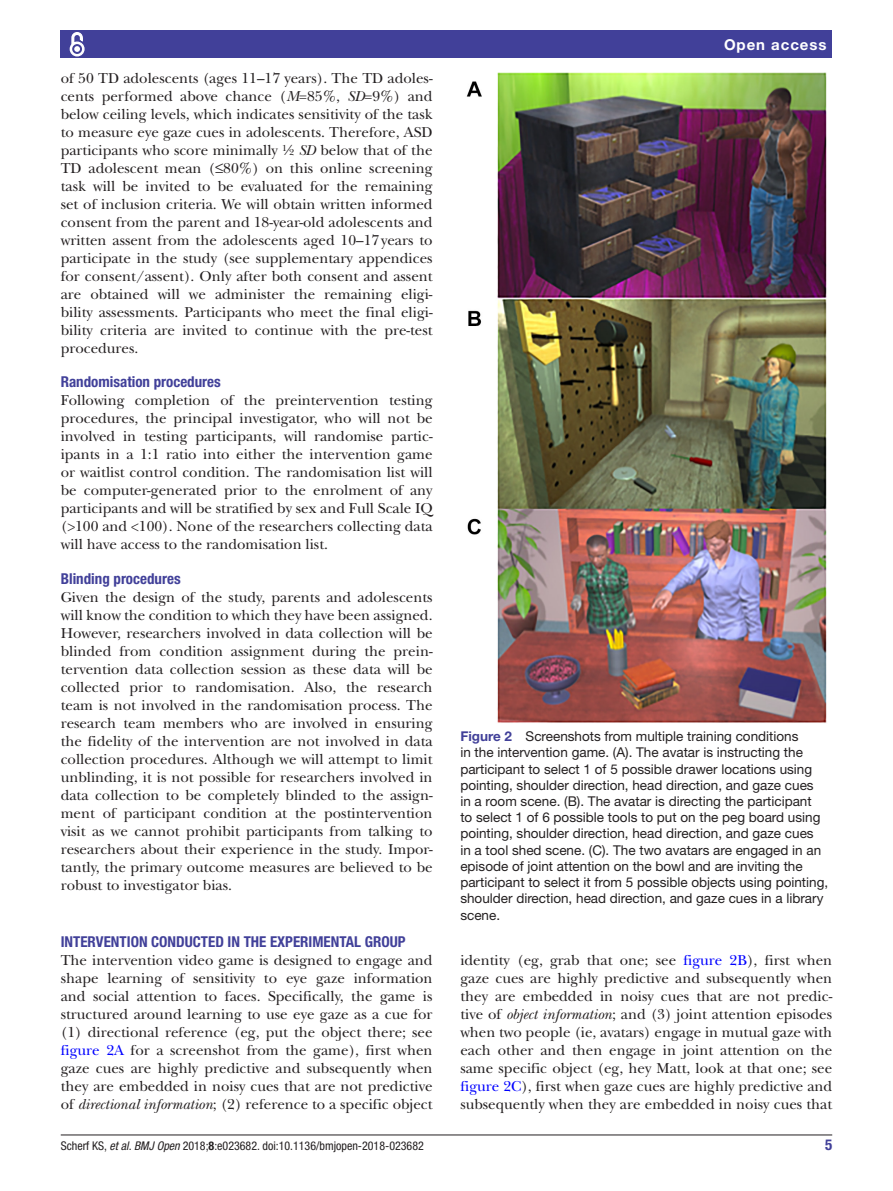
<style>
.page{position:relative;width:893px;height:1191px;background:#fff}
.page>*{position:absolute;margin:0;border:0;box-sizing:border-box;transform-origin:0 0}
.t1{font:15px/18px "New Baskerville";color:#231f20;text-align:justify}
.t2{font:700 condensed 15px "Helvetica Neue LT Std";color:#414099}
.t3{font:700 15px "Helvetica Neue LT Std";letter-spacing:.065em;color:#fff}
.t4{font:13.5px/16.2px "Helvetica Neue LT Std";color:#231f20}
.t5{font:condensed 12px "Helvetica Neue LT Std";color:#231f20}
.s1{font-style:italic}
.s2{font-weight:700;color:#414099}
.s3{color:#00f}
.s4{font-weight:700}
</style>
<div class="page">
<hr style="left:61px;top:1134px;width:771px;height:1px;background:#231f20">
<div style="left:61px;top:31px;width:771px;height:27px;background:#414099"></div>
<svg style="left:69px;top:32px;width:16px;height:25px"></svg>
<img style="left:466px;top:73px;width:361px;height:650px">
<p class="t1" style="left:61px;top:69px;width:373px">of 50 TD adolescents (ages 11–17 years). The TD adoles&shy;cents performed above chance (<span class="s1">M</span>=85%, <span class="s1">SD</span>=9%) and below ceiling levels, which indicates sensitivity of the task to measure eye gaze cues in adolescents. Therefore, ASD participants who score minimally ½ <span class="s1">SD</span> below that of the TD adolescent mean (≤80%) on this online screening task will be invited to be evaluated for the remaining set of inclusion criteria. We will obtain written informed consent from the parent and 18-year-old adolescents and written assent from the adolescents aged 10–17years to participate in the study (see supplementary appendices for consent/assent). Only after both consent and assent are obtained will we administer the remaining eligi&shy;bility assessments. Participants who meet the final eligi&shy;bility criteria are invited to continue with the pre-test procedures.</p>
<p class="t2" style="left:61px;top:373px;width:162px">RANDOMISATION PROCEDURES</p>
<p class="t1" style="left:61px;top:392px;width:373px">Following completion of the preintervention testing procedures, the principal investigator, who will not be involved in testing participants, will randomise partic&shy;ipants in a 1:1 ratio into either the intervention game or waitlist control condition. The randomisation list will be computer-generated prior to the enrolment of any participants and will be stratified by sex and Full Scale IQ (&gt;100 and &lt;100). None of the researchers collecting data will have access to the randomisation list.</p>
<p class="t2" style="left:61px;top:569px;width:121px">BLINDING PROCEDURES</p>
<p class="t1" style="left:61px;top:588px;width:373px">Given the design of the study, parents and adolescents will know the condition to which they have been assigned.<br>However, researchers involved in data collection will be blinded from condition assignment during the prein&shy;tervention data collection session as these data will be collected prior to randomisation. Also, the research team is not involved in the randomisation process. The research team members who are involved in ensuring the fidelity of the intervention are not involved in data collection procedures. Although we will attempt to limit unblinding, it is not possible for researchers involved in data collection to be completely blinded to the assign&shy;ment of participant condition at the postintervention visit as we cannot prohibit participants from talking to researchers about their experience in the study. Impor&shy;tantly, the primary outcome measures are believed to be robust to investigator bias.</p>
<p class="t3" style="left:724px;top:35px;width:104px">Open access</p>
<p class="t4" style="left:460px;top:728px;width:369px"><span class="s2">Figure 2</span> Screenshots from multiple training conditions<br>in the intervention game. (A). The avatar is instructing the participant to select 1 of 5 possible drawer locations using pointing, shoulder direction, head direction, and gaze cues<br>in a room scene. (B). The avatar is directing the participant<br>to select 1 of 6 possible tools to put on the peg board using pointing, shoulder direction, head direction, and gaze cues<br>in a tool shed scene. (C). The two avatars are engaged in an episode of joint attention on the bowl and are inviting the participant to select it from 5 possible objects using pointing, shoulder direction, head direction, and gaze cues in a library scene.</p>
<p class="t2" style="left:61px;top:933px;width:345px">INTERVENTION CONDUCTED IN THE EXPERIMENTAL GROUP</p>
<p class="t1" style="left:61px;top:951px;width:373px">The intervention video game is designed to engage and shape learning of sensitivity to eye gaze information and social attention to faces. Specifically, the game is structured around learning to use eye gaze as a cue for (1) directional reference (eg, put the object there; see <span class="s3">figure 2A</span> for a screenshot from the game), first when gaze cues are highly predictive and subsequently when they are embedded in noisy cues that are not predictive of <span class="s1">directional information</span>; (2) reference to a specific object</p>
<p class="t1" style="left:460px;top:951px;width:373px">identity (eg, grab that one; see <span class="s3">figure 2B</span>), first when gaze cues are highly predictive and subsequently when they are embedded in noisy cues that are not predic&shy;tive of <span class="s1">object information</span>; and (3) joint attention episodes when two people (ie, avatars) engage in mutual gaze with each other and then engage in joint attention on the same specific object (eg, hey Matt, look at that one; see <span class="s3">figure 2C</span>), first when gaze cues are highly predictive and subsequently when they are embedded in noisy cues that</p>
<p class="t5" style="left:61px;top:1138px;width:365px">Scherf KS, <span class="s1">et al</span>. <span class="s1">BMJ Open</span> 2018;<span class="s4">8</span>:e023682. doi:10.1136/bmjopen-2018-023682</p>
<p class="t2" style="left:825px;top:1135px;width:9px">5</p>
</div>
